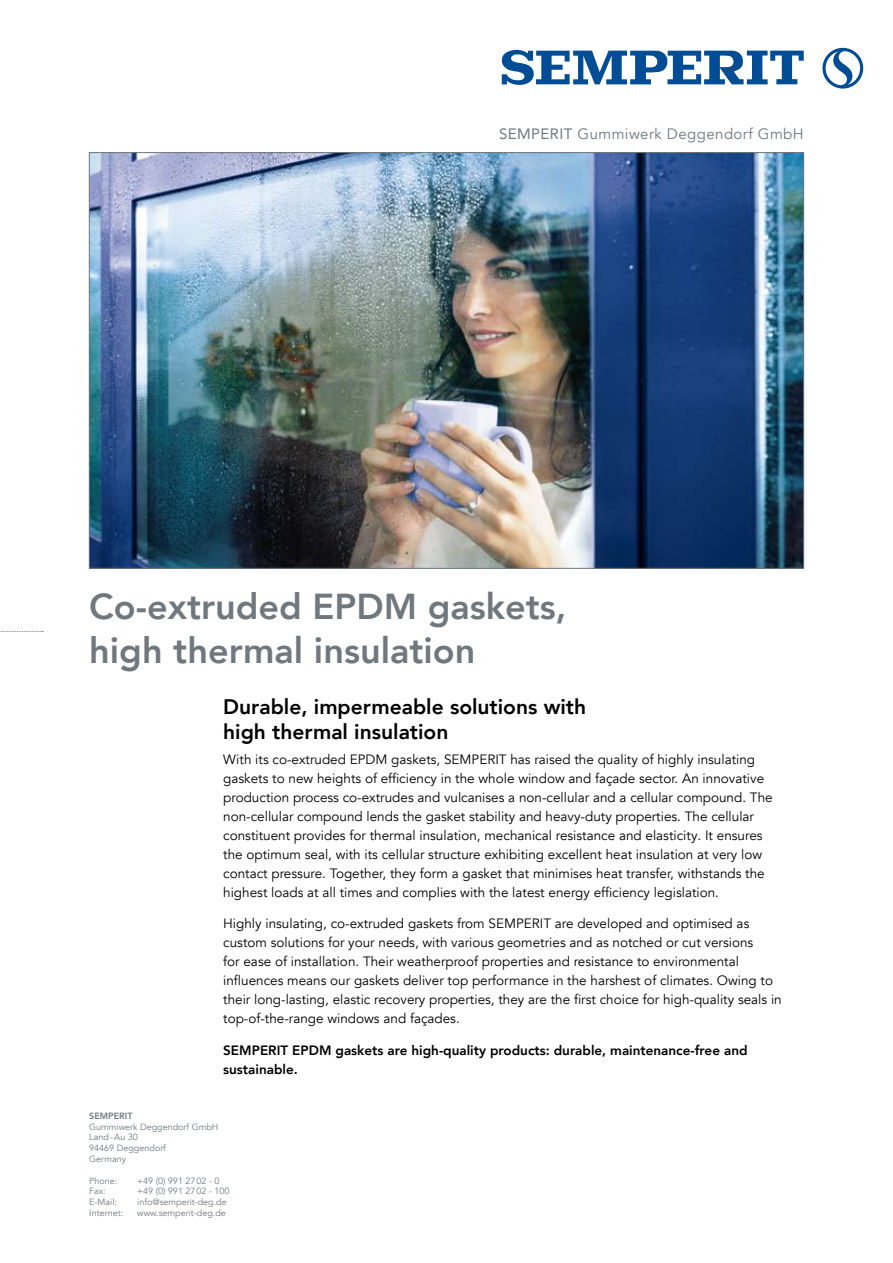
<style>
.page{position:relative;width:893px;height:1263px;background:#fff}
.page>*{position:absolute;margin:0;border:0;box-sizing:border-box;transform-origin:0 0}
.t1{font:800 36px/44.2px "Avenir LT Com";color:#71787d}
.t2{font:800 21px/25.2px "Avenir LT Com";color:#000}
.t3{font:15px "Avenir LT Com";letter-spacing:.03em;color:#71787d}
.t4{font:13.5px/18.9px "Avenir LT Com";color:#000}
.t5{font:800 13.5px/18.9px "Avenir LT Com";color:#000}
.t6{font:9px/10.8px "Avenir LT Com";color:#71787d}
.t7{font:800 9px "Avenir LT Com";color:#71787d}
.s1{font-style:inherit}
</style>
<div class="page">
<svg style="left:502px;top:49px;width:302px;height:36px"></svg>
<svg style="left:822px;top:48px;width:41px;height:41px"></svg>
<img style="left:91px;top:154px;width:711px;height:412px">
<svg style="left:0;top:631px;width:43px;height:1px"></svg>
<p class="t3" style="left:499px;top:125px;width:306px"><span class="s1">SEMPERIT</span> Gummiwerk Deggendorf GmbH</p>
<h1 class="t1" style="left:89px;top:584px;width:479px">Co-extruded EPDM gaskets, high thermal insulation</h1>
<h2 class="t2" style="left:223px;top:694px;width:364px">Durable, impermeable solutions with high thermal insulation</h2>
<p class="t4" style="left:223px;top:750px;width:551px">With its co-extruded EPDM gaskets, SEMPERIT has raised the quality of highly insulating gaskets to new heights of efficiency in the whole window and façade sector. An innovative production process co-extrudes and vulcanises a non-cellular and a cellular compound. The non-cellular compound lends the gasket stability and heavy-duty properties. The cellular constituent provides for thermal insulation, mechanical resistance and elasticity. It ensures the optimum seal, with its cellular structure exhibiting excellent heat insulation at very low contact pressure. Together, they form a gasket that minimises heat transfer, withstands the highest loads at all times and complies with the latest energy efficiency legislation.</p>
<p class="t4" style="left:223px;top:914px;width:560px">Highly insulating, co-extruded gaskets from SEMPERIT are developed and optimised as custom solutions for your needs, with various geometries and as notched or cut versions<br>for ease of installation. Their weatherproof properties and resistance to environmental influences means our gaskets deliver top performance in the harshest of climates. Owing to their long-lasting, elastic recovery properties, they are the first choice for high-quality seals in top-of-the-range windows and façades.</p>
<p class="t5" style="left:223px;top:1040px;width:526px">SEMPERIT EPDM gaskets are high-quality products: durable, maintenance-free and sustainable.</p>
<p class="t7" style="left:89px;top:1110px;width:45px">SEMPERIT</p>
<p class="t6" style="left:89px;top:1121px;width:131px">Gummiwerk Deggendorf GmbH<br>Land-Au 30<br>94469 Deggendorf<br>Germany</p>
<p class="t6" style="left:89px;top:1175px;width:30px">Phone:</p>
<p class="t6" style="left:137px;top:1175px;width:84px">+49 (0) 991 2702 - 0</p>
<p class="t6" style="left:89px;top:1186px;width:18px">Fax:</p>
<p class="t6" style="left:137px;top:1186px;width:94px">+49 (0) 991 2702 - 100</p>
<p class="t6" style="left:89px;top:1197px;width:29px">E-Mail:</p>
<p class="t6" style="left:137px;top:1197px;width:91px">info@semperit-deg.de</p>
<p class="t6" style="left:89px;top:1208px;width:36px">Internet:</p>
<p class="t6" style="left:137px;top:1208px;width:90px">www.semperit-deg.de</p>
</div>
